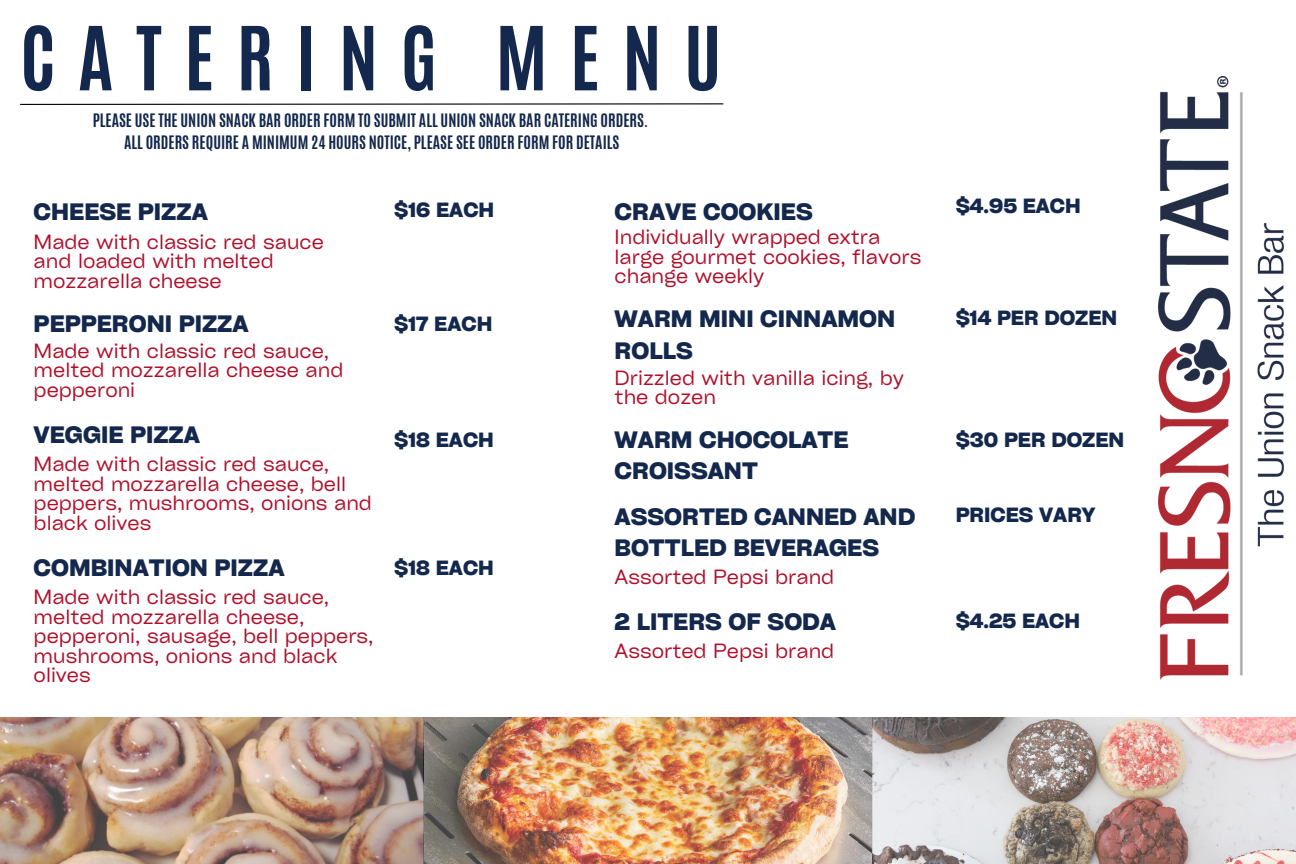
<style>
.page{position:relative;width:1296px;height:864px;background:#fff}
.page>*{position:absolute;margin:0;border:0;box-sizing:border-box;transform-origin:0 0}
.t1{font:700 75px "Antonio";letter-spacing:.3em;color:#13284c}
.t2{font:700 22.75px/31.5px "Cy Grotesk Key";color:#13284c}
.t3{font:19.75px/19.5px "Cy Grotesk Key";color:#b1102b}
.t4{font:700 19.75px "Cy Grotesk Key";color:#13284c}
.t5{font:700 15.5px "Antonio";color:#13284c}
</style>
<div class="page">
<img style="left:0;top:718px;width:1296px;height:146px">
<svg style="left:20px;top:103px;width:704px;height:2px"></svg>
<img style="left:1158px;top:76px;width:125px;height:603px">
<p class="t1" style="left:20px;top:5px;width:703px">CATERING MENU</p>
<h3 class="t5" style="left:93px;top:110px;width:557px">PLEASE USE THE UNION SNACK BAR ORDER FORM TO SUBMIT ALL UNION SNACK BAR CATERING ORDERS.</h3>
<h4 class="t5" style="left:124px;top:131px;width:497px">ALL ORDERS REQUIRE A MINIMUM 24 HOURS NOTICE, PLEASE SEE ORDER FORM FOR DETAILS</h4>
<p class="t2" style="left:34px;top:195px;width:176px">CHEESE PIZZA</p>
<p class="t3" style="left:34px;top:231px;width:292px">Made with classic red sauce and loaded with melted mozzarella cheese</p>
<h3 class="t2" style="left:34px;top:307px;width:216px">PEPPERONI PIZZA</h3>
<h4 class="t3" style="left:34px;top:340px;width:311px">Made with classic red sauce, melted mozzarella cheese and pepperoni</h4>
<h2 class="t2" style="left:34px;top:418px;width:168px">VEGGIE PIZZA</h2>
<h3 class="t3" style="left:34px;top:454px;width:340px">Made with classic red sauce, melted mozzarella cheese, bell peppers, mushrooms, onions and black olives</h3>
<h4 class="t2" style="left:34px;top:551px;width:252px">COMBINATION PIZZA</h4>
<h2 class="t3" style="left:34px;top:586px;width:341px">Made with classic red sauce, melted mozzarella cheese, pepperoni, sausage, bell peppers, mushrooms, onions and black olives</h2>
<h2 class="t4" style="left:394px;top:197px;width:101px">$16 EACH</h2>
<h4 class="t4" style="left:394px;top:311px;width:100px">$17 EACH</h4>
<h2 class="t4" style="left:394px;top:427px;width:101px">$18 EACH</h2>
<h4 class="t4" style="left:394px;top:556px;width:101px">$18 EACH</h4>
<h3 class="t2" style="left:615px;top:195px;width:200px">CRAVE COOKIES</h3>
<h3 class="t4" style="left:956px;top:193px;width:127px">$4.95 EACH</h3>
<h2 class="t3" style="left:615px;top:227px;width:308px">Individually wrapped extra large gourmet cookies, flavors change weekly</h2>
<h3 class="t2" style="left:615px;top:303px;width:282px">WARM MINI CINNAMON<br>ROLLS</h3>
<h4 class="t4" style="left:956px;top:305px;width:163px">$14 PER DOZEN</h4>
<h2 class="t3" style="left:615px;top:367px;width:291px">Drizzled with vanilla icing, by the dozen</h2>
<h4 class="t2" style="left:615px;top:423px;width:235px">WARM CHOCOLATE<br>CROISSANT</h4>
<h2 class="t2" style="left:615px;top:500px;width:302px">ASSORTED CANNED AND<br>BOTTLED BEVERAGES</h2>
<h3 class="t3" style="left:615px;top:566px;width:221px">Assorted Pepsi brand</h3>
<h3 class="t2" style="left:615px;top:605px;width:223px">2 LITERS OF SODA</h3>
<h2 class="t3" style="left:615px;top:640px;width:221px">Assorted Pepsi brand</h2>
<h3 class="t4" style="left:956px;top:427px;width:170px">$30 PER DOZEN</h3>
<h4 class="t4" style="left:956px;top:502px;width:141px">PRICES VARY</h4>
<p class="t4" style="left:956px;top:608px;width:126px">$4.25 EACH</p>
</div>
